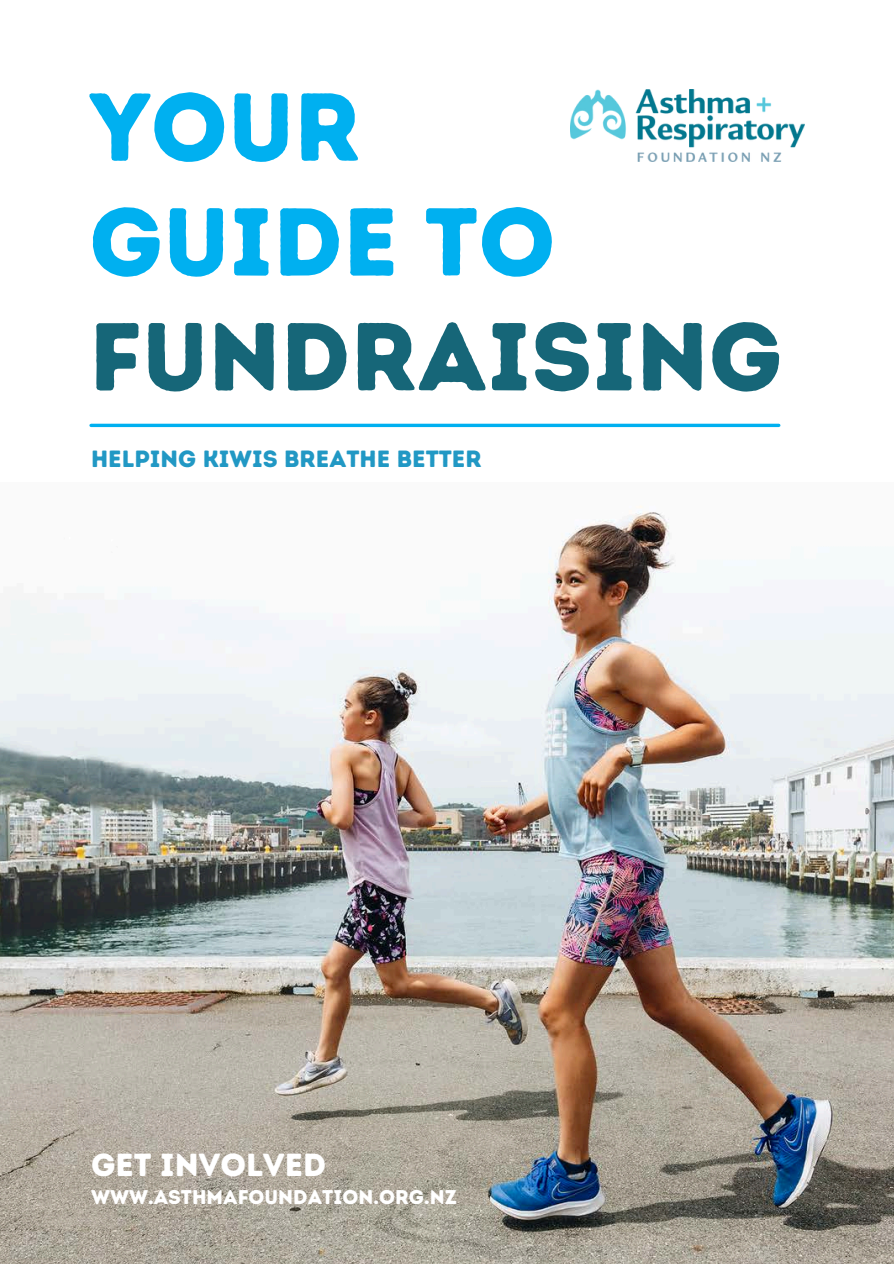
<style>
.page{position:relative;width:894px;height:1264px;background:#fff}
.page>*{position:absolute;margin:0;border:0;box-sizing:border-box;transform-origin:0 0}
.t1{font:96.15px/114.8px "Intro Rust Base";color:#00b0f0}
.t2{font:31.95px "Intro Rust Base";color:#fff}
.t3{font:23.55px "Intro Rust Base";color:#2198c4}
.t4{font:19.95px "Intro Rust Base";color:#fff}
.s1{color:#166678}
</style>
<div class="page">
<svg style="left:91px;top:423px;width:687px;height:4px;background:#2cbdf2"></svg>
<img style="left:0;top:505px;width:893px;height:758px">
<img style="left:570px;top:89px;width:234px;height:72px">
<p class="t1" style="left:89px;top:70px;width:694px">YOUR<br>GUIDE TO<br><span class="s1">FUNDRAISING</span></p>
<p class="t3" style="left:91px;top:445px;width:392px">HELPING KIWIS BREATHE BETTER</p>
<p class="t2" style="left:91px;top:1145px;width:236px">GET INVOLVED</p>
<p class="t4" style="left:91px;top:1185px;width:367px">WWW.ASTHMAFOUNDATION.ORG.NZ</p>
</div>
